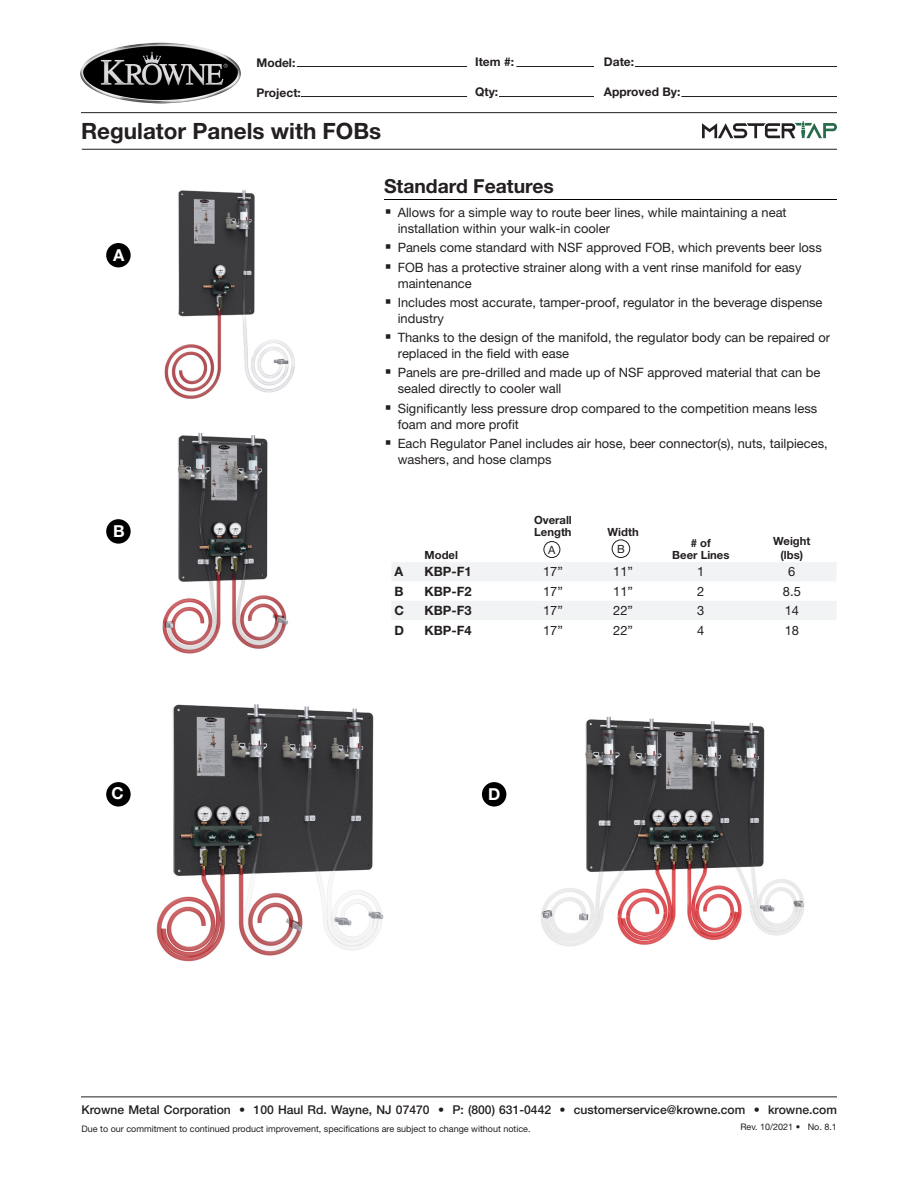
<style>
.page{position:relative;width:918px;height:1188px;background:#fff}
.page>*{position:absolute;margin:0;border:0;box-sizing:border-box;transform-origin:0 0}
.t1{font:700 22.5px "Helvetica Neue LT Std";color:#231f20}
.t2{font:700 19.35px "Helvetica Neue LT Std";color:#231f20}
.t3{font:700 16.5px "Helvetica Neue LT Std";color:#fff}
.t4{font:12.9px/16px "Helvetica Neue LT Std";color:#231f20}
.t5{font:700 12.9px "Helvetica Neue LT Std";color:#231f20}
.t6{font:500 12.15px "Helvetica Neue LT Std";color:#231f20}
.t7{font:700 12px "Helvetica Neue LT Std";color:#231f20}
.t8{font:700 11.25px "Helvetica Neue LT Std";color:#231f20}
.t9{font:11.25px "Helvetica Neue LT Std";color:#231f20}
.t10{font:9px "Helvetica Neue LT Std";color:#231f20}
</style>
<div class="page">
<hr style="left:81px;top:112px;width:756px;height:1px;background:#231f20">
<hr style="left:297px;top:66px;width:170px;height:1px;background:#231f20">
<hr style="left:635px;top:66px;width:202px;height:1px;background:#231f20">
<hr style="left:516px;top:66px;width:78px;height:1px;background:#231f20">
<hr style="left:301px;top:96px;width:166px;height:1px;background:#231f20">
<hr style="left:681px;top:96px;width:156px;height:1px;background:#231f20">
<hr style="left:499px;top:96px;width:95px;height:1px;background:#231f20">
<img style="left:81px;top:42px;width:160px;height:61px">
<hr style="left:82px;top:149px;width:755px;height:1px;background:#231f20">
<hr style="left:81px;top:1097px;width:756px;height:1px;background:#231f20">
<svg style="left:702px;top:121px;width:135px;height:17px"></svg>
<img style="left:162px;top:432px;width:127px;height:222px">
<hr style="left:384px;top:199px;width:453px;height:1px;background:#000">
<svg style="left:392px;top:562px;width:444px;height:58px"></svg>
<div style="left:543px;top:541px;width:17px;height:17px;border:1px solid #231f20;border-radius:50%"></div>
<div style="left:612px;top:539px;width:18px;height:19px;border:1px solid #231f20;border-radius:50%"></div>
<img style="left:164px;top:190px;width:131px;height:209px">
<img style="left:156px;top:704px;width:228px;height:258px">
<img style="left:541px;top:716px;width:263px;height:231px">
<div style="left:106px;top:519px;width:25px;height:25px;background:#000;border-radius:50%"></div>
<div style="left:106px;top:782px;width:25px;height:25px;background:#000;border-radius:50%"></div>
<div style="left:482px;top:782px;width:24px;height:25px;background:#000;border-radius:50%"></div>
<div style="left:106px;top:243px;width:25px;height:24px;background:#000;border-radius:50%"></div>
<p class="t7" style="left:256px;top:56px;width:40px">Model:</p>
<p class="t7" style="left:256px;top:86px;width:46px">Project:</p>
<h1 class="t1" style="left:81px;top:117px;width:302px">Regulator Panels with FOBs</h1>
<p class="t7" style="left:475px;top:54px;width:40px">Item #:</p>
<p class="t7" style="left:475px;top:84px;width:25px">Qty:</p>
<p class="t7" style="left:604px;top:54px;width:32px">Date:</p>
<p class="t7" style="left:604px;top:84px;width:78px">Approved By:</p>
<p class="t3" style="left:113px;top:245px;width:13px">A</p>
<p class="t3" style="left:113px;top:521px;width:13px">B</p>
<p class="t2" style="left:384px;top:174px;width:171px">Standard Features</p>
<p class="t4" style="left:398px;top:204px;width:390px">Allows for a simple way to route beer lines, while maintaining a neat installation within your walk-in cooler</p>
<p class="t4" style="left:398px;top:240px;width:426px">Panels come standard with NSF approved FOB, which prevents beer loss</p>
<p class="t4" style="left:398px;top:259px;width:405px">FOB has a protective strainer along with a vent rinse manifold for easy maintenance</p>
<p class="t4" style="left:398px;top:294px;width:426px">Includes most accurate, tamper-proof, regulator in the beverage dispense industry</p>
<p class="t4" style="left:398px;top:329px;width:434px">Thanks to the design of the manifold, the regulator body can be repaired or replaced in the field with ease</p>
<p class="t4" style="left:398px;top:365px;width:424px">Panels are pre-drilled and made up of NSF approved material that can be sealed directly to cooler wall</p>
<p class="t4" style="left:398px;top:400px;width:421px">Significantly less pressure drop compared to the competition means less foam and more profit</p>
<p class="t4" style="left:398px;top:435px;width:432px">Each Regulator Panel includes air hose, beer connector(s), nuts, tailpieces, washers, and hose clamps</p>
<p class="t8" style="left:425px;top:548px;width:35px">Model</p>
<p class="t8" style="left:534px;top:513px;width:39px">Overall</p>
<p class="t8" style="left:534px;top:525px;width:39px">Length</p>
<p class="t8" style="left:608px;top:525px;width:33px">Width</p>
<p class="t9" style="left:548px;top:543px;width:9px">A</p>
<p class="t9" style="left:617px;top:542px;width:9px">B</p>
<p class="t8" style="left:691px;top:536px;width:22px"># of</p>
<p class="t8" style="left:672px;top:548px;width:59px">Beer Lines</p>
<p class="t8" style="left:773px;top:534px;width:39px">Weight</p>
<p class="t8" style="left:781px;top:548px;width:24px">(lbs)</p>
<p class="t5" style="left:395px;top:564px;width:10px">A</p>
<p class="t5" style="left:425px;top:564px;width:49px">KBP-F1</p>
<p class="t4" style="left:543px;top:564px;width:21px">17”</p>
<p class="t4" style="left:613px;top:564px;width:21px">11”</p>
<p class="t4" style="left:697px;top:564px;width:9px">1</p>
<p class="t4" style="left:788px;top:564px;width:9px">6</p>
<p class="t5" style="left:395px;top:583px;width:11px">B</p>
<p class="t5" style="left:425px;top:583px;width:49px">KBP-F2</p>
<p class="t4" style="left:543px;top:583px;width:21px">17”</p>
<p class="t4" style="left:613px;top:583px;width:21px">11”</p>
<p class="t4" style="left:697px;top:583px;width:9px">2</p>
<p class="t4" style="left:783px;top:583px;width:19px">8.5</p>
<p class="t5" style="left:395px;top:603px;width:11px">C</p>
<p class="t5" style="left:425px;top:603px;width:49px">KBP-F3</p>
<p class="t4" style="left:543px;top:602px;width:21px">17”</p>
<p class="t4" style="left:613px;top:602px;width:21px">22”</p>
<p class="t4" style="left:697px;top:602px;width:9px">3</p>
<p class="t4" style="left:785px;top:602px;width:16px">14</p>
<p class="t5" style="left:395px;top:622px;width:11px">D</p>
<p class="t5" style="left:425px;top:622px;width:49px">KBP-F4</p>
<p class="t4" style="left:543px;top:622px;width:21px">17”</p>
<p class="t4" style="left:613px;top:622px;width:21px">22”</p>
<p class="t4" style="left:697px;top:622px;width:9px">4</p>
<p class="t4" style="left:785px;top:622px;width:16px">18</p>
<p class="t3" style="left:112px;top:783px;width:14px">C</p>
<p class="t3" style="left:488px;top:784px;width:14px">D</p>
<p class="t6" style="left:82px;top:1103px;width:757px">Krowne Metal Corporation • 100 Haul Rd. Wayne, NJ 07470 • P: (800) 631-0442 • customerservice@krowne.com • krowne.com</p>
<p class="t10" style="left:82px;top:1123px;width:451px">Due to our commitment to continued product improvement, specifications are subject to change without notice.</p>
<p class="t10" style="left:740px;top:1121px;width:98px">Rev. 10/2021 • No. 8.1</p>
</div>
